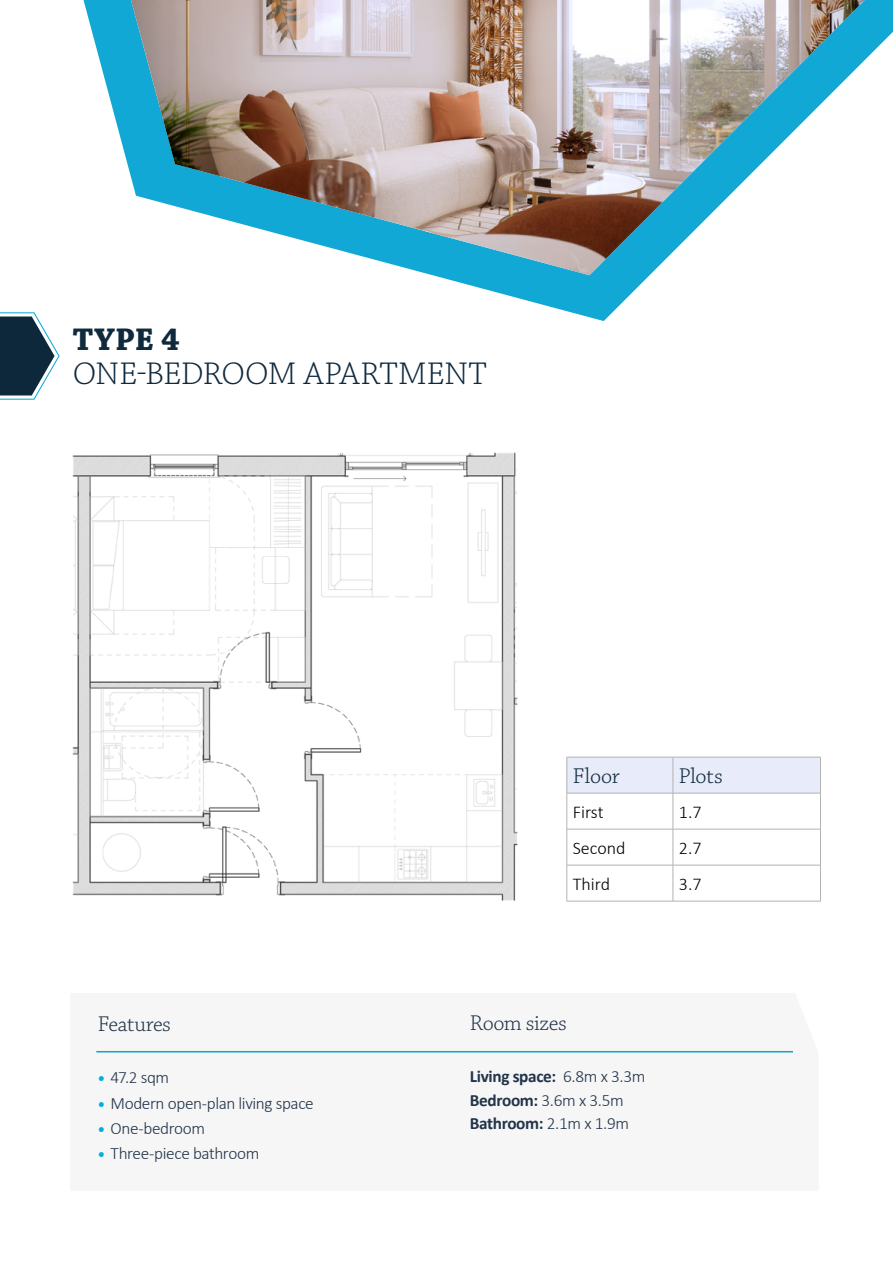
<style>
.page{position:relative;width:893px;height:1263px;background:#fff}
.page>*{position:absolute;margin:0;border:0;box-sizing:border-box;transform-origin:0 0}
.t1{font:300 33px "Chaparral Pro";letter-spacing:-.01em;color:#0f293d}
.t2{font:700 33px "Chaparral Pro";color:#0f293d}
.t3{font:300 22.5px "Chaparral Pro";letter-spacing:-.02em;color:#223449}
.t4{font:300 22.5px "Chaparral Pro";letter-spacing:-.015em;color:#0f293d}
.t5{font:300 18px "Calibri";color:#000}
.t6{font:300 17.25px "Calibri";letter-spacing:-.025em;color:#223449}
.t7{font:700 17.25px/23.2px "Calibri";letter-spacing:-.02em;color:#223449}
.s1{font-family:"Chaparral Pro";font-weight:700;color:#00afdb}
.s2{font-weight:300}
</style>
<div class="page">
<img style="left:72px;top:452px;width:506px;height:450px">
<svg style="left:0;top:312px;width:60px;height:88px"></svg>
<svg style="left:96px;top:1050px;width:697px;height:3px"></svg>
<hr style="left:96px;top:1051px;width:697px;height:1px;background:#00a7d6">
<svg style="left:84px;top:0;width:809px;height:321px"></svg>
<img style="left:131px;top:0;width:734px;height:275px">
<div style="left:568px;top:758px;width:252px;height:35px;background:#e8ebf9"></div>
<hr style="left:567px;top:793px;width:106px;height:1px;background:#b3b2b2">
<hr style="left:673px;top:793px;width:148px;height:1px;background:#b3b2b2">
<hr style="left:567px;top:829px;width:106px;height:1px;background:#b3b2b2">
<hr style="left:673px;top:829px;width:148px;height:1px;background:#b3b2b2">
<hr style="left:567px;top:865px;width:106px;height:1px;background:#b3b2b2">
<hr style="left:673px;top:865px;width:148px;height:1px;background:#b3b2b2">
<hr style="left:567px;top:901px;width:106px;height:1px;background:#b3b2b2">
<hr style="left:673px;top:901px;width:148px;height:1px;background:#b3b2b2">
<hr style="left:567px;top:757px;width:106px;height:1px;background:#b3b2b2">
<hr style="left:567px;top:757px;width:1px;height:36px;background:#b3b2b2">
<hr style="left:673px;top:757px;width:148px;height:1px;background:#b3b2b2">
<hr style="left:673px;top:757px;width:1px;height:36px;background:#b3b2b2">
<hr style="left:820px;top:757px;width:1px;height:36px;background:#b3b2b2">
<hr style="left:567px;top:793px;width:1px;height:36px;background:#b3b2b2">
<hr style="left:673px;top:793px;width:1px;height:36px;background:#b3b2b2">
<hr style="left:820px;top:793px;width:1px;height:36px;background:#b3b2b2">
<hr style="left:567px;top:829px;width:1px;height:36px;background:#b3b2b2">
<hr style="left:673px;top:829px;width:1px;height:36px;background:#b3b2b2">
<hr style="left:820px;top:829px;width:1px;height:36px;background:#b3b2b2">
<hr style="left:567px;top:865px;width:1px;height:36px;background:#b3b2b2">
<hr style="left:673px;top:865px;width:1px;height:36px;background:#b3b2b2">
<hr style="left:820px;top:865px;width:1px;height:36px;background:#b3b2b2">
<h1 class="t2" style="left:73px;top:320px;width:109px">TYPE 4</h1>
<h1 class="t1" style="left:73px;top:356px;width:416px">ONE-BEDROOM APARTMENT</h1>
<h2 class="t4" style="left:573px;top:764px;width:48px">Floor</h2>
<h2 class="t4" style="left:679px;top:764px;width:45px">Plots</h2>
<p class="t5" style="left:573px;top:801px;width:32px">First</p>
<p class="t5" style="left:679px;top:801px;width:24px">1.7</p>
<p class="t5" style="left:573px;top:837px;width:54px">Second</p>
<p class="t5" style="left:679px;top:837px;width:24px">2.7</p>
<p class="t5" style="left:573px;top:873px;width:39px">Third</p>
<p class="t5" style="left:679px;top:873px;width:24px">3.7</p>
<h2 class="t3" style="left:98px;top:1011px;width:75px">Features</h2>
<p class="t6" style="left:98px;top:1067px;width:73px"><span class="s1">•</span> 47.2 sqm</p>
<p class="t6" style="left:98px;top:1092px;width:217px"><span class="s1">•</span> Modern open-plan living space</p>
<p class="t6" style="left:98px;top:1117px;width:109px"><span class="s1">•</span> One-bedroom</p>
<p class="t6" style="left:98px;top:1143px;width:163px"><span class="s1">•</span> Three-piece bathroom</p>
<h2 class="t3" style="left:470px;top:1010px;width:98px">Room sizes</h2>
<p class="t7" style="left:470px;top:1064px;width:177px">Living space: <span class="s2">6.8m x 3.3m<br></span>Bedroom: <span class="s2">3.6m x 3.5m<br></span>Bathroom: <span class="s2">2.1m x 1.9m</span></p>
</div>
